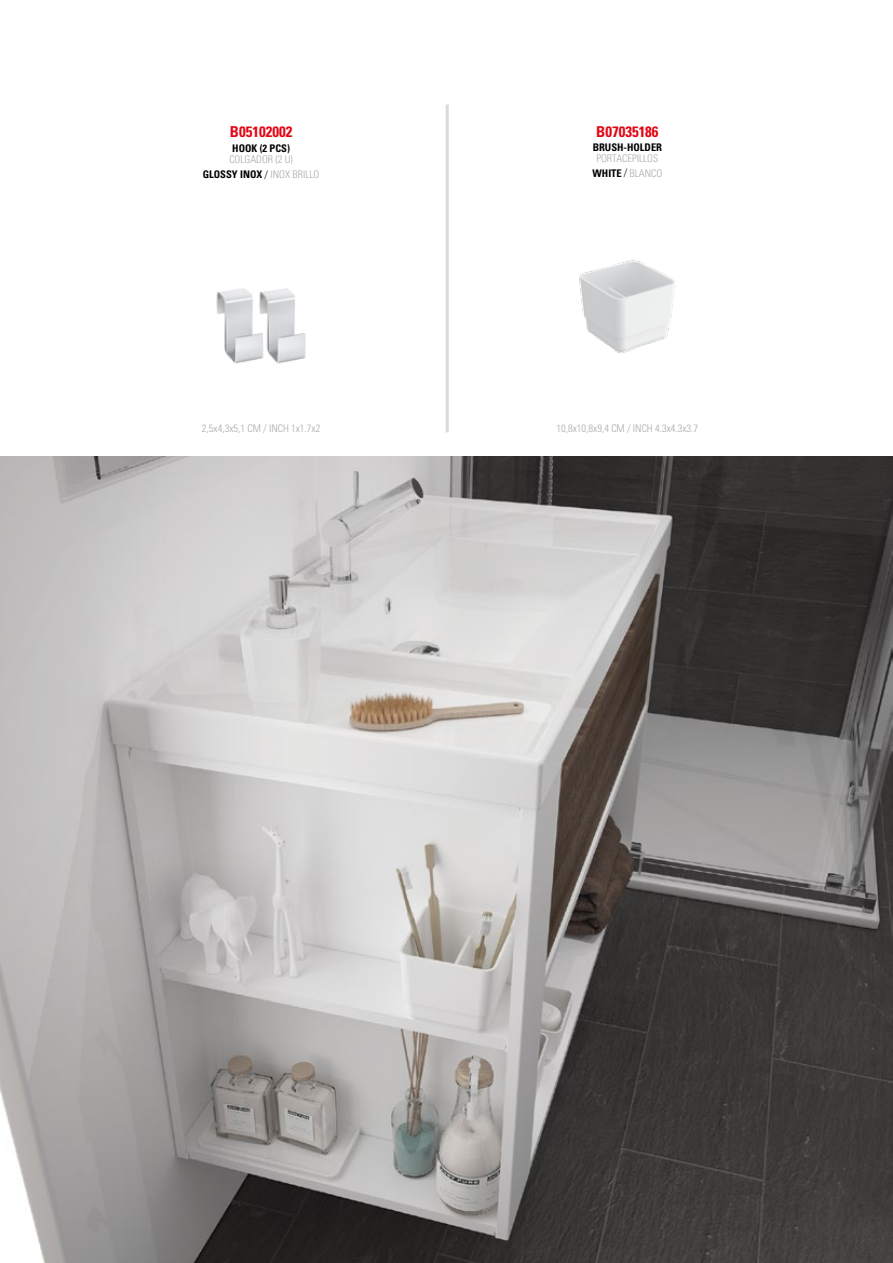
<style>
.page{position:relative;width:893px;height:1263px;background:#fff}
.page>*{position:absolute;margin:0;border:0;box-sizing:border-box;transform-origin:0 0}
.t1{font:700 condensed 15px "Univers LT Std";color:#e30613}
.t2{font:300 condensed 10.5px/14.7px "Univers LT Std";color:#aaa;text-align:center}
.t3{font:700 condensed 10.5px "Univers LT Std";color:#000}
.s1{font-weight:700;color:#000}
.s2{color:#000}
</style>
<div class="page">
<hr style="left:446px;top:105px;width:3px;height:327px;background:#dadada">
<img style="left:579px;top:260px;width:97px;height:93px">
<img style="left:0;top:457px;width:893px;height:806px">
<img style="left:216px;top:288px;width:42px;height:76px">
<img style="left:258px;top:288px;width:48px;height:76px">
<h1 class="t1" style="left:230px;top:122px;width:64px">B05102002</h1>
<h1 class="t1" style="left:596px;top:122px;width:64px">B07035186</h1>
<p class="t3" style="left:232px;top:142px;width:59px">HOOK (2 PCS)</p>
<p class="t2" style="left:203px;top:152px;width:118px">COLGADOR (2 U)<br><span class="s1">GLOSSY INOX</span> <span class="s2">/</span> INOX BRILLO</p>
<p class="t2" style="left:202px;top:421px;width:120px">2,5x4,3x5,1 CM / INCH 1x1.7x2</p>
<p class="t3" style="left:593px;top:141px;width:71px">BRUSH-HOLDER</p>
<p class="t2" style="left:593px;top:151px;width:71px">PORTACEPILLOS<br><span class="s1">WHITE</span> <span class="s2">/</span> BLANCO</p>
<p class="t2" style="left:557px;top:421px;width:143px">10,8x10,8x9,4 CM / INCH 4.3x4.3x3.7</p>
</div>
